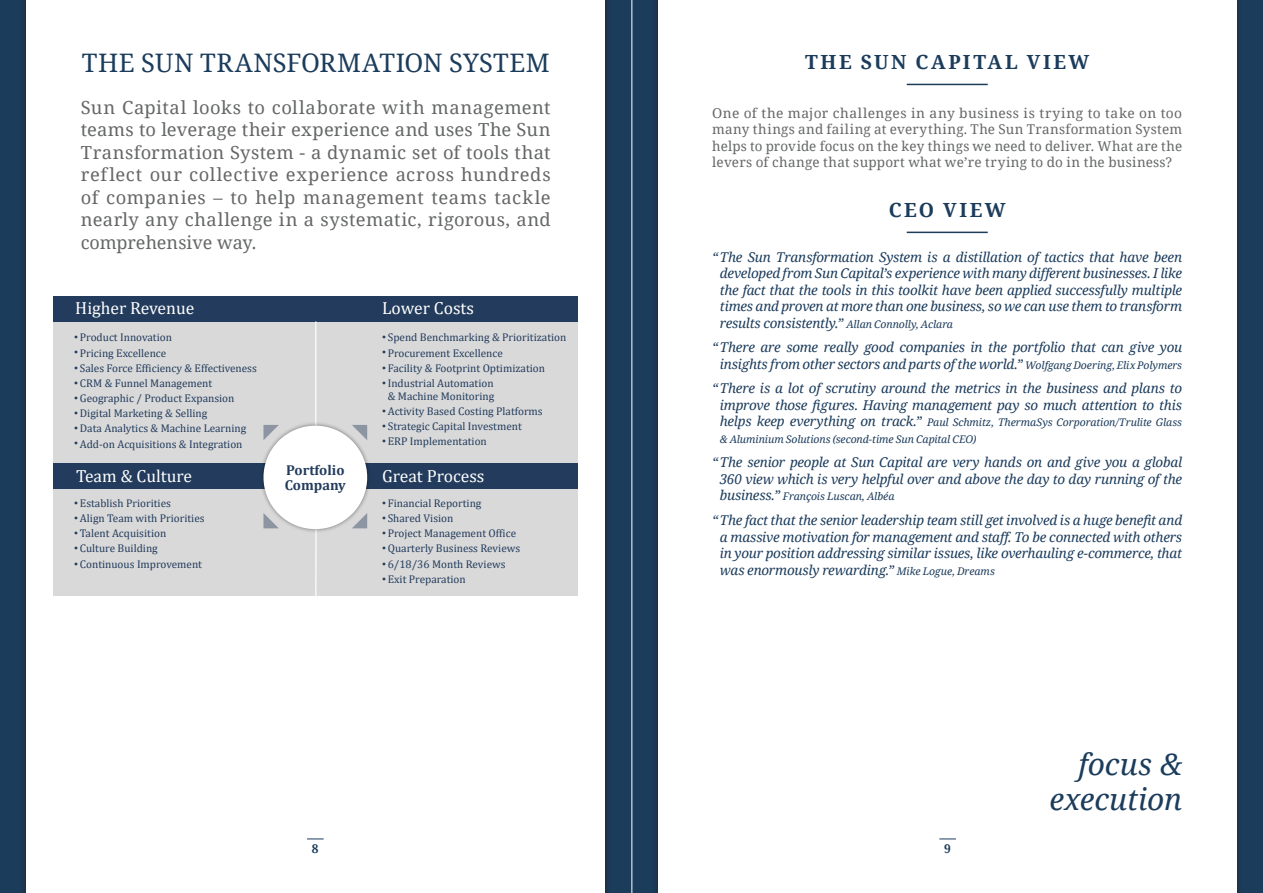
<style>
.page{position:relative;width:1263px;height:893px;background:#fff}
.page>*{position:absolute;margin:0;border:0;box-sizing:border-box;transform-origin:0 0}
.quote_blue{font:italic 30px/34.5px "Noto Serif";letter-spacing:-.005em;color:#1c3c5c;text-align:right}
.capped_head{font:25.5px "Noto Serif";letter-spacing:.01em;color:#1c3c5c}
.capped_head_w_rule{font:700 19.5px "Noto Serif";letter-spacing:.13em;color:#1c3c5c}
.body_larger{font:18px/22.5px "Noto Serif";letter-spacing:.01em;color:#656666;text-align:justify}
.t1{font:17.55px "Cambria";color:#fff}
.t2{font:700 14.4px/15.1px "Cambria";color:#233c5d}
.quote_blue-2{font:italic 13.5px/16.5px "Noto Serif";letter-spacing:-.02em;color:#1c3c5c;text-align:center}
.body{font:13.5px/16.5px "Noto Serif";letter-spacing:.02em;color:#656666;text-align:justify}
.page__s{font:700 12px "Noto Serif";color:#1c3c5c}
.t3{font:11.25px/12.8px "Cambria";color:#233c5d;text-align:center}
.quote_blue-3{font:italic 10.5px/16.5px "Noto Serif";letter-spacing:-.01em;color:#1c3c5c}
.s1{font-family:"Arial"}
.s2{font-size:10.5px}
.s3{font-size:13.5px}
</style>
<div class="page">
<div style="left:0;top:0;width:631px;height:893px;background:#1c3c5c"></div>
<div style="left:20px;top:0;width:591px;height:893px;background:#1d3650"></div>
<div style="left:26px;top:0;width:579px;height:893px;background:#fff"></div>
<div style="left:631px;top:0;width:632px;height:893px;background:linear-gradient(to bottom,#1c3c5c,#1c3c5c)"></div>
<div style="left:652px;top:0;width:590px;height:893px;background:#1d3650"></div>
<div style="left:658px;top:0;width:578px;height:893px;background:#fff"></div>
<svg style="left:939px;top:838px;width:17px;height:1px"></svg>
<svg style="left:307px;top:838px;width:17px;height:1px"></svg>
<hr style="left:907px;top:84px;width:81px;height:1px;background:#1c3c5c">
<hr style="left:907px;top:232px;width:81px;height:1px;background:#1c3c5c">
<hr style="left:631px;top:0;width:1px;height:893px;background:#fff">
<div style="left:53px;top:321px;width:524px;height:275px;background:#d9d9d9"></div>
<div style="left:53px;top:296px;width:524px;height:25px;background:#233c5d"></div>
<div style="left:53px;top:463px;width:524px;height:26px;background:#233c5d"></div>
<hr style="left:315px;top:321px;width:1px;height:142px;background:#fff">
<hr style="left:315px;top:506px;width:2px;height:90px;background:#fff">
<svg style="left:262px;top:421px;width:107px;height:113px"></svg>
<p class="capped_head" style="left:82px;top:46px;width:469px">THE SUN TRANSFORMATION SYSTEM</p>
<p class="body_larger" style="left:81px;top:95px;width:471px">Sun Capital looks to collaborate with management teams to leverage their experience and uses The Sun Transformation System - a dynamic set of tools that reflect our collective experience across hundreds of companies – to help management teams tackle nearly any challenge in a systematic, rigorous, and comprehensive way.</p>
<p class="t1" style="left:75px;top:298px;width:120px">Higher Revenue</p>
<p class="t1" style="left:382px;top:298px;width:94px">Lower Costs</p>
<p class="t3" style="left:74px;top:331px;width:99px"><span class="s1">•</span> Product Innovation</p>
<p class="t3" style="left:74px;top:346px;width:94px"><span class="s1">•</span> Pricing Excellence</p>
<p class="t3" style="left:74px;top:361px;width:184px"><span class="s1">•</span> Sales Force Efficiency &amp; Effectiveness</p>
<p class="t3" style="left:74px;top:377px;width:140px"><span class="s1">•</span> CRM &amp; Funnel Management</p>
<p class="t3" style="left:74px;top:392px;width:162px"><span class="s1">•</span> Geographic / Product Expansion</p>
<p class="t3" style="left:74px;top:407px;width:135px"><span class="s1">•</span> Digital Marketing &amp; Selling</p>
<p class="t3" style="left:74px;top:422px;width:174px"><span class="s1">•</span> Data Analytics &amp; Machine Learning</p>
<p class="t3" style="left:74px;top:437px;width:170px"><span class="s1">•</span> Add-on Acquisitions &amp; Integration</p>
<p class="t1" style="left:76px;top:466px;width:117px">Team &amp; Culture</p>
<p class="t3" style="left:74px;top:497px;width:98px"><span class="s1">•</span> Establish Priorities</p>
<p class="t3" style="left:74px;top:512px;width:132px"><span class="s1">•</span> Align Team with Priorities</p>
<p class="t3" style="left:74px;top:527px;width:94px"><span class="s1">•</span> Talent Acquisition</p>
<p class="t3" style="left:74px;top:542px;width:85px"><span class="s1">•</span> Culture Building</p>
<p class="t3" style="left:74px;top:557px;width:129px"><span class="s1">•</span> Continuous Improvement</p>
<p class="t2" style="left:285px;top:462px;width:63px">Portfolio<br>Company</p>
<p class="t3" style="left:382px;top:331px;width:186px"><span class="s1">•</span> Spend Benchmarking &amp; Prioritization</p>
<p class="t3" style="left:382px;top:346px;width:122px"><span class="s1">•</span> Procurement Excellence</p>
<p class="t3" style="left:382px;top:361px;width:165px"><span class="s1">•</span> Facility &amp; Footprint Optimization</p>
<p class="t3" style="left:382px;top:377px;width:114px"><span class="s1">•</span> Industrial Automation &amp; Machine Monitoring</p>
<p class="t3" style="left:382px;top:404px;width:162px"><span class="s1">•</span> Activity Based Costing Platforms</p>
<p class="t3" style="left:382px;top:420px;width:141px"><span class="s1">•</span> Strategic Capital Investment</p>
<p class="t3" style="left:382px;top:435px;width:106px"><span class="s1">•</span> ERP Implementation</p>
<p class="t1" style="left:382px;top:465px;width:104px">Great Process</p>
<p class="t3" style="left:382px;top:497px;width:101px"><span class="s1">•</span> Financial Reporting</p>
<p class="t3" style="left:382px;top:512px;width:73px"><span class="s1">•</span> Shared Vision</p>
<p class="t3" style="left:382px;top:527px;width:136px"><span class="s1">•</span> Project Management Office</p>
<p class="t3" style="left:382px;top:542px;width:140px"><span class="s1">•</span> Quarterly Business Reviews</p>
<p class="t3" style="left:382px;top:557px;width:125px"><span class="s1">•</span> 6/18/36 Month Reviews</p>
<p class="t3" style="left:382px;top:572px;width:85px"><span class="s1">•</span> Exit Preparation</p>
<p class="capped_head_w_rule" style="left:805px;top:48px;width:286px">THE SUN CAPITAL VIEW</p>
<p class="body" style="left:712px;top:104px;width:471px">One of the major challenges in any business is trying to take on too many things and failing at everything. The Sun Transformation System helps to provide focus on the key things we need to deliver. What are the levers of change that support what we’re trying to do in the business?</p>
<p class="capped_head_w_rule" style="left:889px;top:196px;width:118px">CEO VIEW</p>
<p class="quote_blue-2" style="left:720px;top:248px;width:464px;text-align:justify;text-indent:-8px">“The Sun Transformation System is a distillation of tactics that have been developed from Sun Capital’s experience with many different businesses. I like the fact that the tools in this toolkit have been applied successfully multiple times and proven at more than one business, so we can use them to transform results consistently.” <span class="s2">Allan Connolly, Aclara</span></p>
<p class="quote_blue-2" style="left:712px;top:339px;width:471px">“There are some really good companies in the portfolio that can give you insights from other sectors and parts of the world.” <span class="s2">Wolfgang Doering, Elix Polymers</span></p>
<p class="quote_blue-2" style="left:712px;top:380px;width:471px">“There is a lot of scrutiny around the metrics in the business and plans to improve those figures. Having management pay so much attention to this</p>
<p class="quote_blue-3" style="left:720px;top:414px;width:464px"><span class="s3">helps keep everything on track.”</span> Paul Schmitz, ThermaSys Corporation/Trulite Glass &amp; Aluminium Solutions (second-time Sun Capital CEO)</p>
<p class="quote_blue-2" style="left:712px;top:454px;width:471px">“The senior people at Sun Capital are very hands on and give you a global<br>360 view which is very helpful over and above the day to day running of the</p>
<p class="quote_blue-3" style="left:720px;top:488px;width:176px"><span class="s3">business.”</span> François Luscan, Albéa</p>
<p class="quote_blue-2" style="left:720px;top:511px;width:464px;text-align:justify;text-indent:-8px">“The fact that the senior leadership team still get involved is a huge benefit and a massive motivation for management and staff. To be connected with others in your position addressing similar issues, like overhauling e-commerce, that was enormously rewarding.” <span class="s2">Mike Logue, Dreams</span></p>
<p class="quote_blue" style="left:1049px;top:746px;width:134px">focus &amp; execution</p>
<p class="page__s" style="left:312px;top:840px;width:8px">8</p>
<p class="page__s" style="left:944px;top:840px;width:8px">9</p>
</div>
